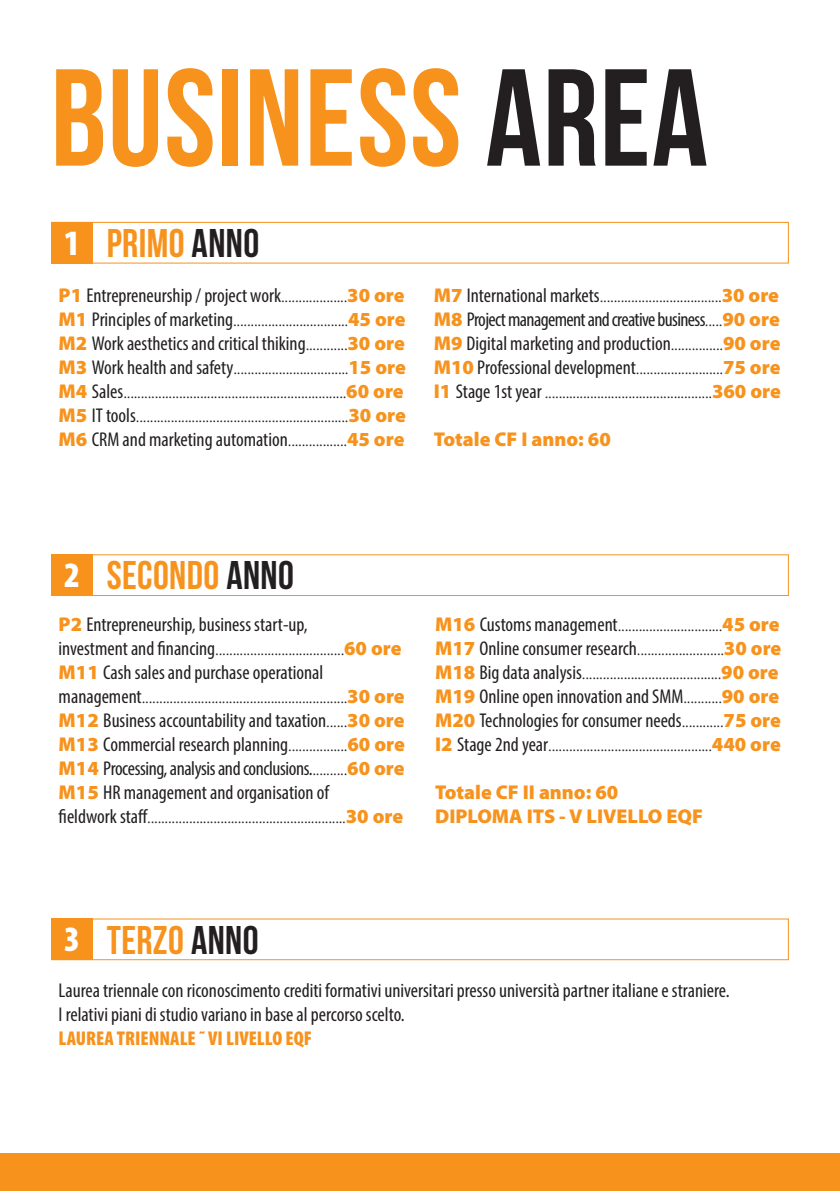
<style>
.page{position:relative;width:840px;height:1191px;background:#fff}
.page>*{position:absolute;margin:0;border:0;box-sizing:border-box;transform-origin:0 0}
.t1{font:137.6px "Bebas Neue";letter-spacing:.01em;color:#f7931d}
.t2{font:40px "Bebas Neue";letter-spacing:.01em;color:#f7931d}
.t3{font:900 condensed 35.8px "Myriad Pro";color:#fff}
.t4{font:300 20px/24px "Myriad Pro";color:#231f20;text-align:justify}
.t5{font:condensed 20px "Myriad Pro";color:#231f20}
.t6{font:900 20px/24px "Myriad Pro";color:#f7931d}
.t7{font:condensed 20px "Myriad Pro";letter-spacing:-.02em;color:#231f20}
.t8{font:900 condensed 20px "Myriad Pro";color:#f7931d}
.s1{color:#231f20}
.s2{font-weight:900;font-stretch:normal;color:#f7931d}
.s3{font-weight:300;font-stretch:normal}
.s4{font-weight:900;color:#f7931d}
.s5{font-weight:400;font-stretch:condensed}
</style>
<div class="page">
<div style="left:51px;top:918px;width:42px;height:42px;background:#f7931d"></div>
<div style="left:51px;top:918px;width:737px;height:42px;border:1px solid #f7931d"></div>
<div style="left:51px;top:222px;width:42px;height:41px;background:#f7931d"></div>
<div style="left:51px;top:222px;width:737px;height:41px;border:1px solid #f7931d"></div>
<div style="left:51px;top:554px;width:42px;height:42px;background:#f7931d"></div>
<div style="left:51px;top:554px;width:737px;height:42px;border:1px solid #f7931d"></div>
<div style="left:0;top:1153px;width:839px;height:38px;background:#f7931d"></div>
<p class="t1" style="left:51px;top:43px;width:658px">BUSINESS <span class="s1">AREA</span></p>
<p class="t3" style="left:64px;top:223px;width:17px">1</p>
<p class="t2" style="left:107px;top:221px;width:154px">PRIMO <span class="s1">ANNO</span></p>
<p class="t5" style="left:59px;top:283px;width:347px"><span class="s2">P1</span> Entrepreneurship / project work<span class="s3">...................</span><span class="s2">30 ore</span></p>
<p class="t4" style="left:59px;top:308px;width:348px"><span class="s4">M1</span> <span class="s5">Principles of marketing</span>.................................<span class="s4">45 ore</span></p>
<p class="t5" style="left:59px;top:331px;width:347px"><span class="s2">M2</span> Work aesthetics and critical thiking<span class="s3">............</span><span class="s2">30 ore</span></p>
<p class="t4" style="left:59px;top:356px;width:348px"><span class="s4">M3</span> <span class="s5">Work health and safety</span>.................................<span class="s4">15 ore</span></p>
<p class="t4" style="left:59px;top:380px;width:346px"><span class="s4">M4</span> <span class="s5">Sales</span>................................................................<span class="s4">60 ore</span></p>
<p class="t4" style="left:59px;top:404px;width:348px"><span class="s4">M5</span> <span class="s5">IT tools</span>.............................................................<span class="s4">30 ore</span></p>
<p class="t5" style="left:59px;top:427px;width:347px"><span class="s2">M6</span> CRM and marketing automation<span class="s3">.................</span><span class="s2">45 ore</span></p>
<p class="t4" style="left:433px;top:284px;width:348px"><span class="s4">M7</span> <span class="s5">International markets</span>...................................<span class="s4">30 ore M8</span> <span class="s5">Project management and creative business</span>.....<span class="s4">90 ore M9</span> <span class="s5">Digital marketing and production</span>...............<span class="s4">90 ore M10</span> <span class="s5">Professional development</span>.........................<span class="s4">75 ore I1</span> <span class="s5">Stage 1st year</span> ................................................<span class="s4">360 ore</span></p>
<p class="t6" style="left:433px;top:427px;width:178px">Totale CF I anno: 60</p>
<p class="t3" style="left:64px;top:555px;width:17px">2</p>
<p class="t2" style="left:107px;top:553px;width:189px">SECONDO <span class="s1">ANNO</span></p>
<p class="t5" style="left:59px;top:612px;width:250px"><span class="s2">P2</span> Entrepreneurship, business start-up,</p>
<p class="t4" style="left:59px;top:636px;width:344px"><span class="s5">investment and financing</span>.....................................<span class="s4">60 ore</span></p>
<p class="t5" style="left:59px;top:660px;width:266px"><span class="s2">M11</span> Cash sales and purchase operational</p>
<p class="t4" style="left:59px;top:684px;width:347px"><span class="s5">management</span>...........................................................<span class="s4">30 ore</span></p>
<p class="t5" style="left:59px;top:708px;width:347px"><span class="s2">M12</span> Business accountability and taxation<span class="s3">......</span><span class="s2">30 ore</span></p>
<p class="t5" style="left:59px;top:732px;width:347px"><span class="s2">M13</span> Commercial research planning<span class="s3">.................</span><span class="s2">60 ore</span></p>
<p class="t7" style="left:59px;top:756px;width:347px"><span class="s2">M14</span> Processing, analysis and conclusions.<span class="s3">..........</span><span class="s2">60 ore</span></p>
<p class="t5" style="left:59px;top:780px;width:272px"><span class="s2">M15</span> HR management and organisation of</p>
<p class="t4" style="left:59px;top:804px;width:346px"><span class="s5">fieldwork staff</span>.........................................................<span class="s4">30 ore</span></p>
<p class="t4" style="left:435px;top:612px;width:347px;text-align:left"><span class="s4">M16</span> <span class="s5">Customs management</span>..............................<span class="s4">45 ore M17</span> <span class="s5">Online consumer research</span>.........................<span class="s4">30 ore M18</span> <span class="s5">Big data analysis</span>........................................<span class="s4">90 ore M19</span> <span class="s5">Online open innovation and SMM</span>...........<span class="s4">90 ore M20</span> <span class="s5">Technologies for consumer needs</span>............<span class="s4">75 ore I2</span> <span class="s5">Stage 2nd year</span>...............................................<span class="s4">440 ore</span></p>
<p class="t6" style="left:435px;top:780px;width:269px">Totale CF II anno: 60<br>DIPLOMA ITS - V LIVELLO EQF</p>
<p class="t3" style="left:64px;top:919px;width:17px">3</p>
<p class="t2" style="left:107px;top:917px;width:153px">TERZO <span class="s1">ANNO</span></p>
<p class="t5" style="left:59px;top:978px;width:672px">Laurea triennale con riconoscimento crediti formativi universitari presso università partner italiane e straniere.</p>
<p class="t5" style="left:59px;top:1002px;width:347px">I relativi piani di studio variano in base al percorso scelto.</p>
<p class="t8" style="left:59px;top:1027px;width:255px">LAUREA TRIENNALE ˜ VI LIVELLO EQF</p>
</div>
